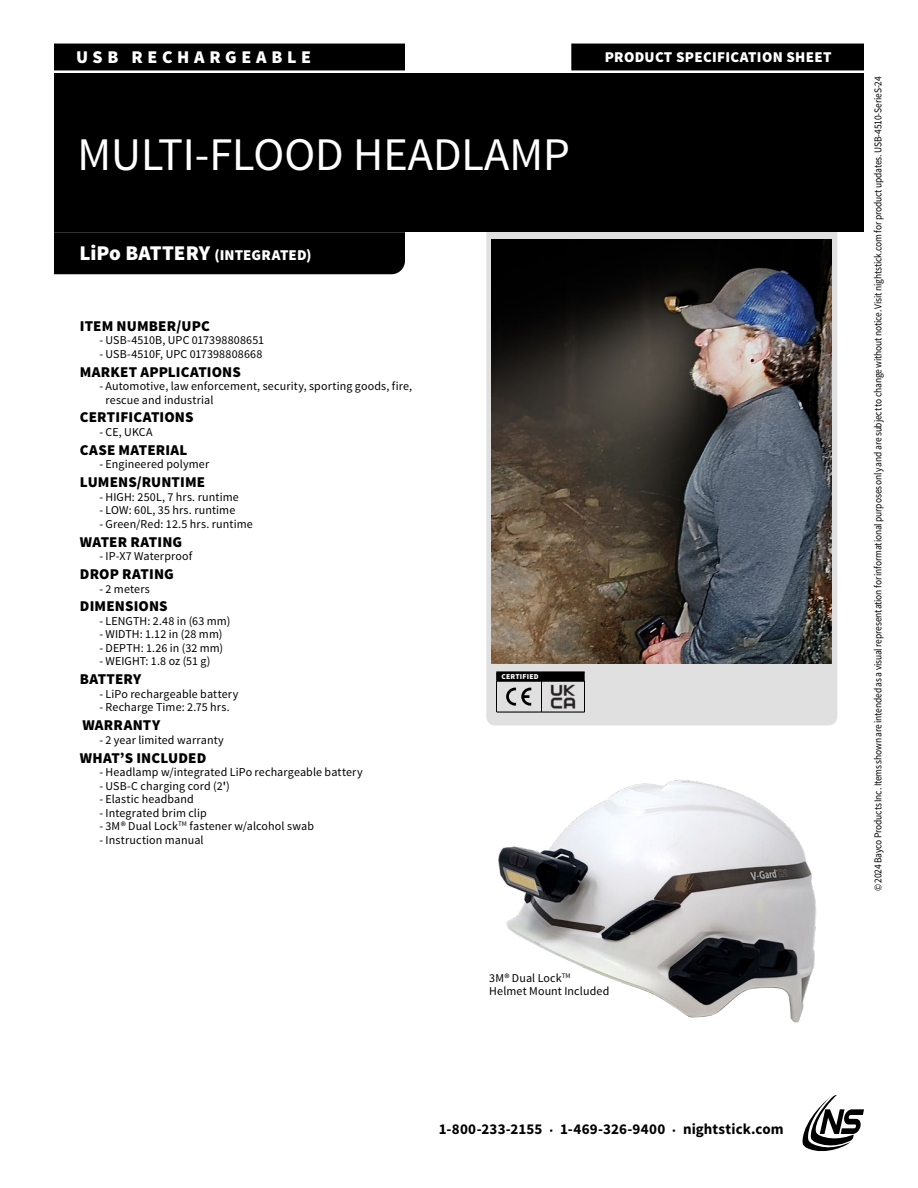
<style>
.page{position:relative;width:918px;height:1188px;background:#fff}
.page>*{position:absolute;margin:0;border:0;box-sizing:border-box;transform-origin:0 0}
.t1{font:46.8px "Source Sans Pro";color:#fff}
.t2{font:900 18px "Source Sans Pro";letter-spacing:.26em;color:#fff}
.t3{font:900 15px "Source Sans Pro";letter-spacing:.01em;color:#000}
.t4{font:900 15px "Source Sans Pro";letter-spacing:.02em;color:#fff}
.t5{font:700 15px "Source Sans Pro";letter-spacing:.005em;color:#000}
.t6{font:12px/13.5px "Source Sans Pro";letter-spacing:.01em;color:#000}
.Cell_Copy{font:10.5px "Source Sans Pro";letter-spacing:-.015em;color:#000;scale:.9 1}
.t7{font:900 7.5px "Source Sans Pro";letter-spacing:.025em;color:#fff}
.s1{font-size:21px}
.s2{font-weight:600}
.s3{font-size:9px}
</style>
<div class="page">
<div style="left:486px;top:200px;width:351px;height:525px;background:#e0e0e0;border-radius:9px"></div>
<img style="left:491px;top:239px;width:341px;height:424px">
<div style="left:54px;top:73px;width:810px;height:159px;background:#000"></div>
<div style="left:54px;top:44px;width:351px;height:26px;background:#000"></div>
<div style="left:571px;top:44px;width:293px;height:26px;background:#000"></div>
<div style="left:54px;top:232px;width:351px;height:42px;background:#000"></div>
<svg style="left:802px;top:1095px;width:62px;height:57px"></svg>
<img style="left:498px;top:779px;width:319px;height:244px">
<hr style="left:496px;top:671px;width:45px;height:2px;background:#000">
<svg style="left:496px;top:672px;width:89px;height:9px"></svg>
<hr style="left:541px;top:671px;width:44px;height:2px;background:#000">
<hr style="left:497px;top:712px;width:44px;height:1px;background:#000">
<hr style="left:541px;top:712px;width:44px;height:1px;background:#000">
<hr style="left:496px;top:681px;width:45px;height:1px;background:#000">
<hr style="left:541px;top:681px;width:44px;height:1px;background:#000">
<svg style="left:506px;top:688px;width:25px;height:18px"></svg>
<hr style="left:541px;top:681px;width:1px;height:31px;background:#000">
<hr style="left:584px;top:681px;width:1px;height:31px;background:#000">
<hr style="left:496px;top:681px;width:1px;height:31px;background:#000">
<img style="left:550px;top:684px;width:26px;height:25px">
<p class="t2" style="left:76px;top:45px;width:237px">USB RECHARGEABLE</p>
<p class="t4" style="left:605px;top:48px;width:228px">PRODUCT SPECIFICATION SHEET</p>
<p class="t1" style="left:77px;top:126px;width:494px">MULTI-FLOOD HEADLAMP</p>
<p class="t4" style="left:79px;top:245px;width:234px"><span class="s1">LiPo BATTERY</span> (INTEGRATED)</p>
<p class="t3" style="left:80px;top:316px;width:131px">ITEM NUMBER/UPC</p>
<p class="t6" style="left:99px;top:334px;width:166px">- USB-4510B, UPC 017398808651</p>
<p class="t6" style="left:99px;top:347px;width:165px">- USB-4510F, UPC 017398808668</p>
<p class="t3" style="left:80px;top:362px;width:162px">MARKET APPLICATIONS</p>
<p class="t6" style="left:106px;top:380px;width:308px;text-indent:-6px">- Automotive, law enforcement, security, sporting goods, fire, rescue and industrial</p>
<p class="t3" style="left:80px;top:408px;width:115px">CERTIFICATIONS</p>
<p class="t6" style="left:99px;top:425px;width:55px">- CE, UKCA</p>
<p class="t3" style="left:80px;top:440px;width:109px">CASE MATERIAL</p>
<p class="t6" style="left:99px;top:458px;width:111px">- Engineered polymer</p>
<p class="t3" style="left:80px;top:472px;width:127px">LUMENS/RUNTIME</p>
<p class="t6" style="left:99px;top:490px;width:141px">- HIGH: 250L, 7 hrs. runtime</p>
<p class="t6" style="left:99px;top:504px;width:137px">- LOW: 60L, 35 hrs. runtime</p>
<p class="t6" style="left:99px;top:517px;width:155px">- Green/Red: 12.5 hrs. runtime</p>
<p class="t3" style="left:80px;top:532px;width:104px">WATER RATING</p>
<p class="t6" style="left:99px;top:550px;width:94px">- IP-X7 Waterproof</p>
<p class="t3" style="left:80px;top:564px;width:96px">DROP RATING</p>
<p class="t6" style="left:99px;top:582px;width:52px">- 2 meters</p>
<p class="t3" style="left:80px;top:597px;width:89px">DIMENSIONS</p>
<p class="t6" style="left:99px;top:614px;width:132px">- LENGTH: 2.48 in (63 mm)</p>
<p class="t6" style="left:99px;top:628px;width:124px">- WIDTH: 1.12 in (28 mm)</p>
<p class="t6" style="left:99px;top:641px;width:125px">- DEPTH: 1.26 in (32 mm)</p>
<p class="t6" style="left:99px;top:655px;width:112px">- WEIGHT: 1.8 oz (51 g)</p>
<p class="t3" style="left:80px;top:670px;width:63px">BATTERY</p>
<p class="t6" style="left:99px;top:687px;width:140px">- LiPo rechargeable battery</p>
<p class="t6" style="left:99px;top:701px;width:132px">- Recharge Time: 2.75 hrs.</p>
<p class="t3" style="left:82px;top:715px;width:79px">WARRANTY</p>
<p class="t6" style="left:99px;top:733px;width:126px">- 2 year limited warranty</p>
<p class="t3" style="left:80px;top:748px;width:128px">WHAT’S INCLUDED</p>
<p class="t6" style="left:99px;top:766px;width:265px">- Headlamp w/integrated LiPo rechargeable battery</p>
<p class="t6" style="left:99px;top:779px;width:132px">- USB-C charging cord (2<span class="s2">'</span>)</p>
<p class="t6" style="left:99px;top:793px;width:96px">- Elastic headband</p>
<p class="t6" style="left:99px;top:806px;width:109px">- Integrated brim clip</p>
<p class="t6" style="left:99px;top:820px;width:216px">- 3M® Dual Lock<sup>TM</sup> fastener w/alcohol swab</p>
<p class="t6" style="left:99px;top:833px;width:106px">- Instruction manual</p>
<p class="t7" style="left:502px;top:672px;width:39px">CERTIFIED</p>
<p class="t6" style="left:489px;top:971px;width:122px">3M® Dual Lock<sup>TM<br></sup>Helmet Mount Included</p>
<p class="Cell_Copy" style="left:872px;top:891px;width:906px;rotate:-90deg">© 2024 Bayco Products Inc. Items shown are intended as a visual representation for informational purposes only and are subject to change without notice. Visit nightstick.com for product updates. USB-4510-SerieS-24</p>
<p class="t5" style="left:439px;top:1119px;width:346px">1-800-233-2155 <span class="s3">•</span> 1-469-326-9400 <span class="s3">•</span> nightstick.com</p>
</div>
